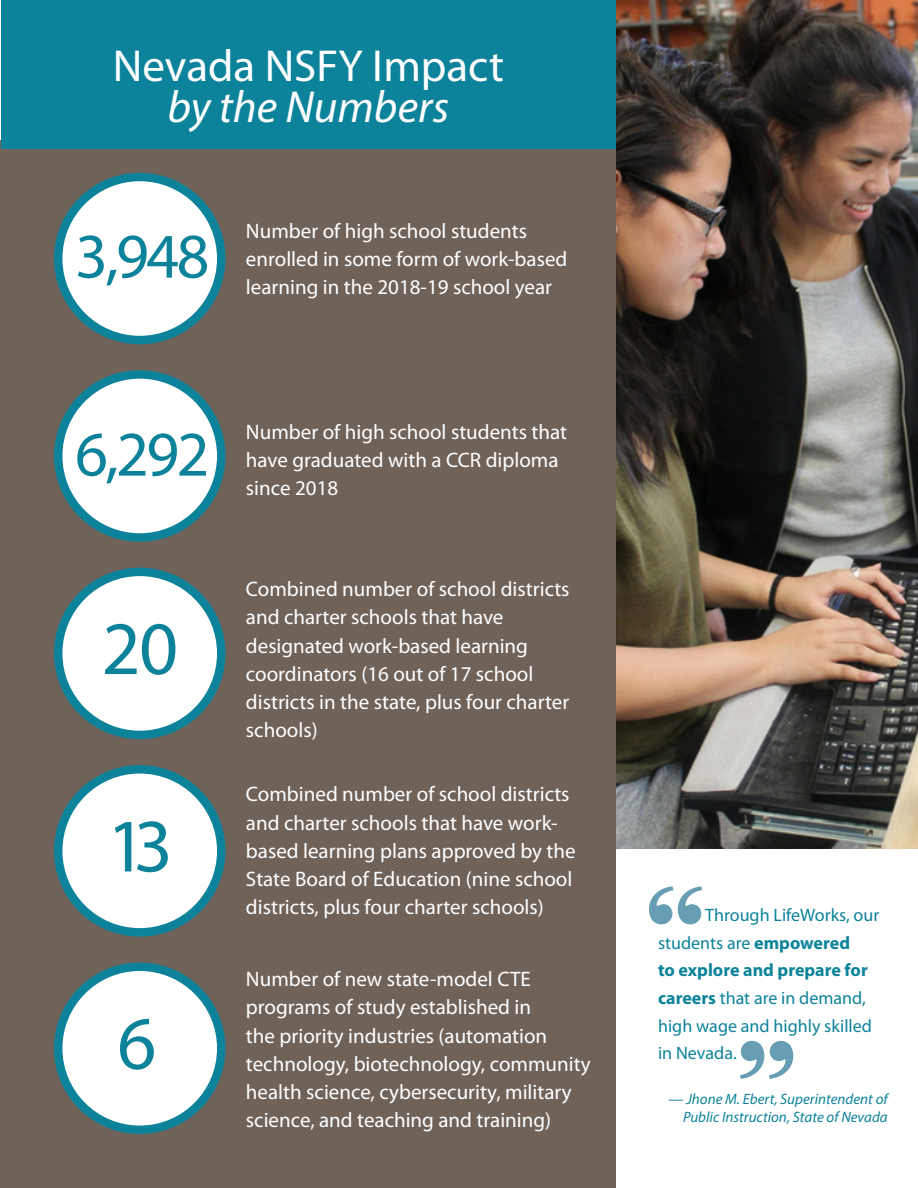
<style>
.page{position:relative;width:918px;height:1188px;background:#fff}
.page>*{position:absolute;margin:0;border:0;box-sizing:border-box;transform-origin:0 0}
.t1{font:900 130.5px "Kepler Std";color:#679eb3}
.t2{font:75.9px "Myriad Pro";color:#0d839b}
.t3{font:63.9px "Myriad Pro";letter-spacing:-.04em;color:#0d839b}
.t4{font:45px "Myriad Pro";color:#fff}
.t5{font:italic 45px "Myriad Pro";color:#fff}
.t6{font:21px/28.2px "Myriad Pro";color:#fff}
.t7{font:18px/27.6px "Myriad Pro";color:#0d839b}
.t8{font:italic 15px/18px "Myriad Pro";color:#0d839b;text-align:right}
.s1{font-weight:700}
</style>
<div class="page">
<img style="left:616px;top:0;width:302px;height:848px">
<div style="left:0;top:140px;width:616px;height:1048px;background:#6e6259"></div>
<div style="left:1px;top:0;width:615px;height:149px;background:#0d839b"></div>
<div style="left:58px;top:177px;width:163px;height:163px;background:#fff;border-radius:50%"></div>
<div style="left:54px;top:173px;width:171px;height:171px;border:8px solid #0d839b;border-radius:50%"></div>
<div style="left:58px;top:374px;width:163px;height:163px;background:#fff;border-radius:50%"></div>
<div style="left:54px;top:370px;width:171px;height:172px;border:8px solid #0d839b;border-radius:50%"></div>
<div style="left:58px;top:572px;width:163px;height:163px;background:#fff;border-radius:50%"></div>
<div style="left:54px;top:568px;width:171px;height:171px;border:8px solid #0d839b;border-radius:50%"></div>
<div style="left:58px;top:769px;width:163px;height:163px;background:#fff;border-radius:50%"></div>
<div style="left:54px;top:765px;width:171px;height:172px;border:8px solid #0d839b;border-radius:50%"></div>
<div style="left:58px;top:967px;width:163px;height:163px;background:#fff;border-radius:50%"></div>
<div style="left:54px;top:963px;width:171px;height:171px;border:8px solid #0d839b;border-radius:50%"></div>
<p class="t4" style="left:113px;top:41px;width:393px">Nevada NSFY Impact</p>
<p class="t5" style="left:167px;top:79px;width:283px">by the Numbers</p>
<p class="t3" style="left:75px;top:221px;width:136px">3,948</p>
<p class="t6" style="left:246px;top:217px;width:323px">Number of high school students enrolled in some form of work-based</p>
<p class="t6" style="left:246px;top:273px;width:308px">learning in the 2018-19 school year</p>
<p class="t3" style="left:75px;top:419px;width:136px">6,292</p>
<p class="t2" style="left:102px;top:607px;width:78px">20</p>
<p class="t2" style="left:107px;top:805px;width:67px">13</p>
<p class="t2" style="left:117px;top:1002px;width:40px">6</p>
<p class="t6" style="left:246px;top:418px;width:323px">Number of high school students that have graduated with a CCR diploma since 2018</p>
<p class="t6" style="left:246px;top:575px;width:325px">Combined number of school districts and charter schools that have designated work-based learning coordinators (16 out of 17 school districts in the state, plus four charter schools)</p>
<p class="t6" style="left:246px;top:781px;width:331px">Combined number of school districts and charter schools that have work&shy;based learning plans approved by the State Board of Education (nine school districts, plus four charter schools)</p>
<p class="t6" style="left:246px;top:965px;width:346px">Number of new state-model CTE programs of study established in<br>the priority industries (automation technology, biotechnology, community health science, cybersecurity, military science, and teaching and training)</p>
<p class="t1" style="left:645px;top:864px;width:63px">“</p>
<p class="t7" style="left:658px;top:902px;width:223px;text-indent:47px">Through LifeWorks, our students are <span class="s1">empowered<br>to explore and prepare for careers</span> that are in demand, high wage and highly skilled in Nevada.</p>
<p class="t8" style="left:669px;top:1090px;width:221px">— Jhone M. Ebert, Superintendent of<br>Public Instruction, State of Nevada</p>
<p class="t1" style="left:736px;top:1018px;width:63px">”</p>
</div>
